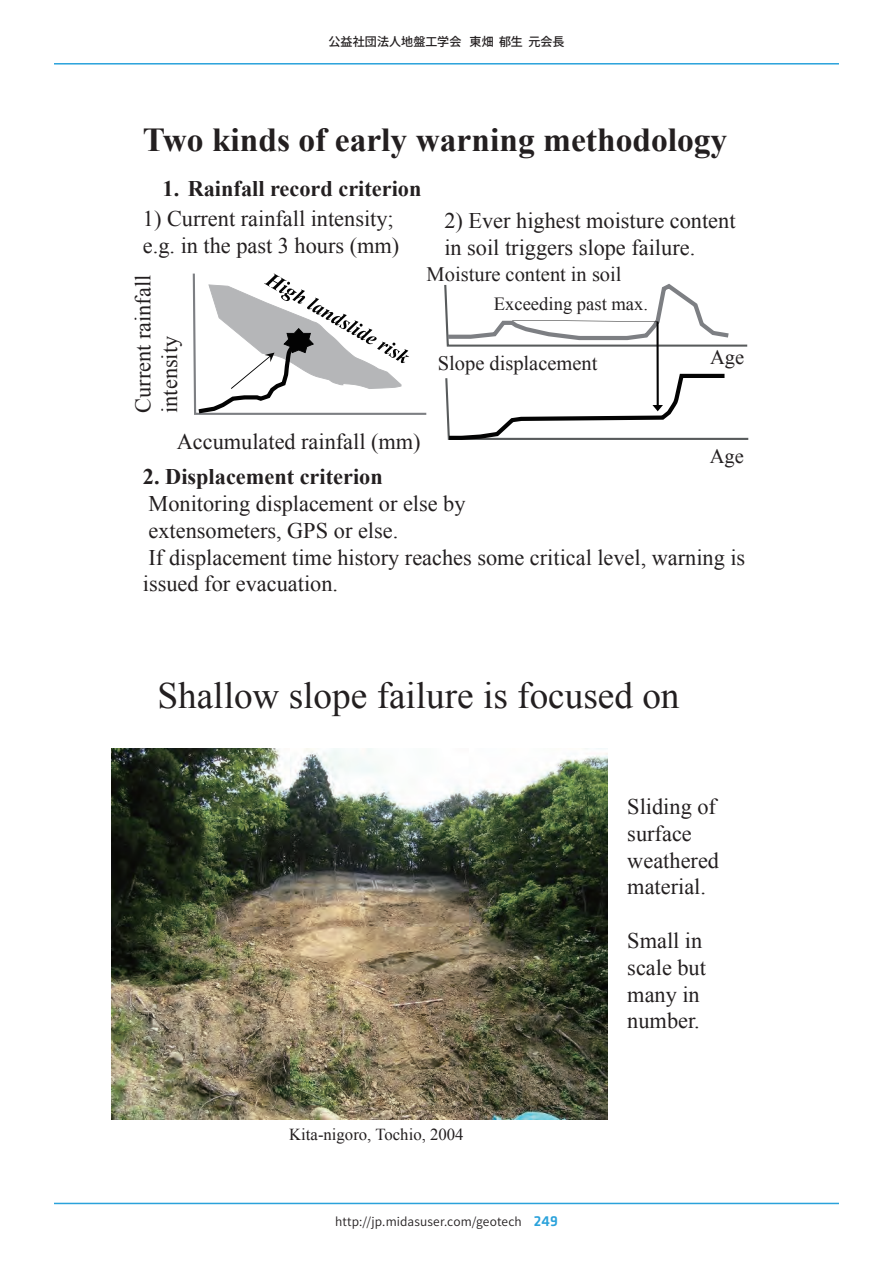
<style>
.page{position:relative;width:893px;height:1263px;background:#fff}
.page>*{position:absolute;margin:0;border:0;box-sizing:border-box;transform-origin:0 0}
.t1{font:37.2px "Times New Roman";color:#231f20}
.t2{font:700 33.45px "Times New Roman";color:#231f20}
.t3{font:22.35px/26.8px "Times New Roman";color:#231f20}
.t4{font:700 22.35px "Times New Roman";color:#231f20}
.t5{font:20.55px "Times New Roman";color:#231f20}
.t6{font:18.6px "Times New Roman";color:#231f20}
.t7{font:16.8px "Times New Roman";color:#231f20}
.t8{font:12px "Source Han Sans JP";letter-spacing:.01em;color:#231f20}
.t9{font:500 12px "Koz Go Pro";letter-spacing:.01em;color:#231f20}
.s1{font-family:"Klavika";font-weight:500;font-size:15px;color:#2aa2db}
</style>
<div class="page">
<hr style="left:54px;top:63px;width:785px;height:2px;background:#2aa2db">
<hr style="left:54px;top:1203px;width:785px;height:1px;background:#2aa2db">
<svg style="left:193px;top:273px;width:233px;height:142px"></svg>
<svg style="left:444px;top:284px;width:304px;height:156px"></svg>
<img style="left:112px;top:748px;width:495px;height:372px">
<p class="t9" style="left:328px;top:34px;width:238px">公益社団法人地盤工学会 東畑 郁生 元会長</p>
<h2 class="t2" style="left:143px;top:117px;width:586px">Two kinds of early warning methodology</h2>
<p class="t4" style="left:163px;top:173px;width:260px">1. Rainfall record criterion</p>
<p class="t3" style="left:143px;top:205px;width:258px">1) Current rainfall intensity; e.g. in the past 3 hours (mm)</p>
<p class="t3" style="left:444px;top:207px;width:293px">2) Ever highest moisture content in soil triggers slope failure.</p>
<p class="t3" style="left:129px;top:413px;width:140px;rotate:-90deg">Current rainfall intensity</p>
<p class="t5" style="left:427px;top:260px;width:196px">Moisture content in soil</p>
<p class="t6" style="left:494px;top:292px;width:156px">Exceeding past max.</p>
<p class="t5" style="left:438px;top:349px;width:161px">Slope displacement</p>
<p class="t5" style="left:710px;top:344px;width:36px">Age</p>
<p class="t3" style="left:177px;top:427px;width:245px">Accumulated rainfall (mm)</p>
<p class="t5" style="left:710px;top:442px;width:36px">Age</p>
<p class="t4" style="left:143px;top:461px;width:241px">2. Displacement criterion</p>
<p class="t3" style="left:143px;top:490px;width:604px">Monitoring displacement or else by<br>extensometers, GPS or else.<br>If displacement time history reaches some critical level, warning is issued for evacuation.</p>
<h1 class="t1" style="left:157px;top:670px;width:524px">Shallow slope failure is focused on</h1>
<p class="t7" style="left:289px;top:1122px;width:176px">Kita-nigoro, Tochio, 2004</p>
<p class="t8" style="left:335px;top:1214px;width:224px">http://jp.midasuser.com/geotech　<span class="s1">249</span></p>
<p class="t3" style="left:627px;top:793px;width:93px">Sliding of surface weathered material.</p>
<p class="t3" style="left:627px;top:927px;width:80px">Small in scale but many in number.</p>
</div>
